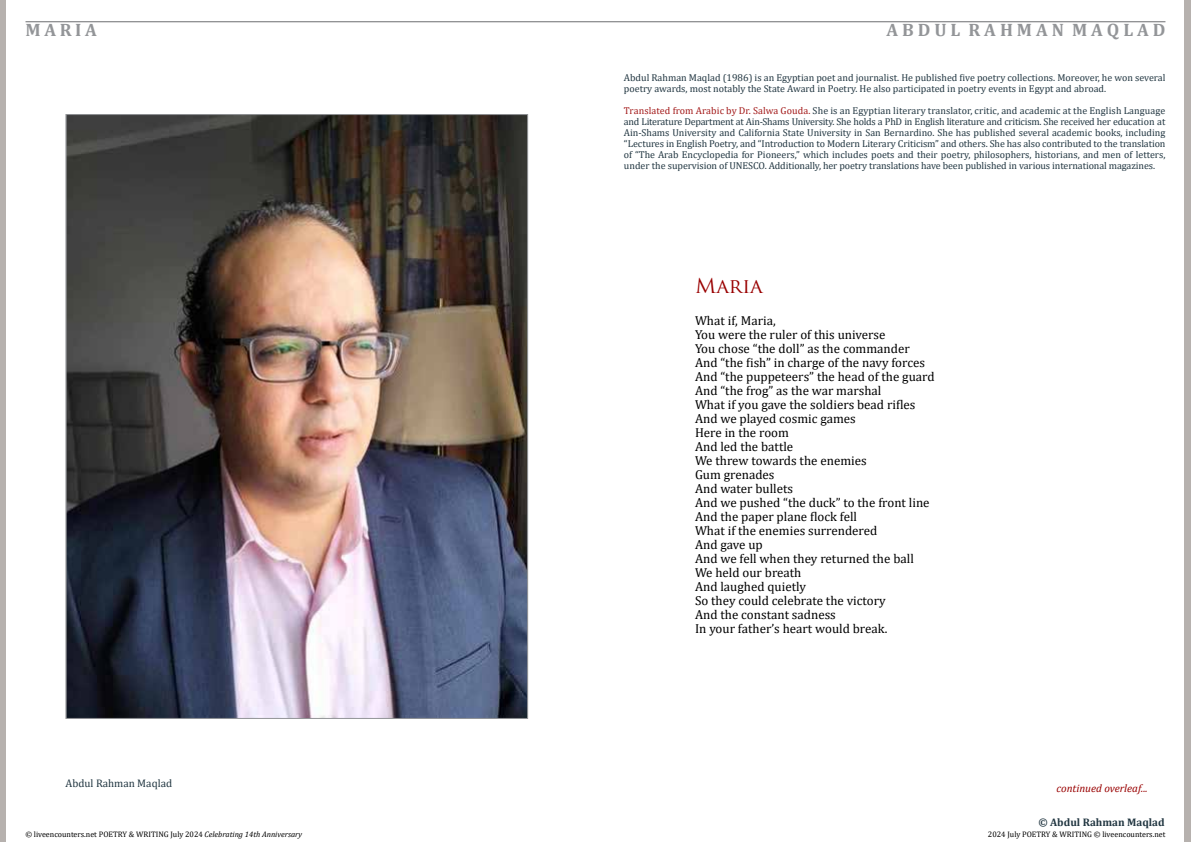
<style>
.page{position:relative;width:1191px;height:842px;background:#fff}
.page>*{position:absolute;margin:0;border:0;box-sizing:border-box;transform-origin:0 0}
.t1{font:20px "Trajan Pro";color:#900}
.t2{font:700 18px "Cambria";color:#939598}
.t3{font:13px/14px "Cambria";color:#000}
.t4{font:italic 11px "Cambria";color:#900}
.t5{font:700 11px "Cambria";color:#223742}
.t6{font:11px "Cambria";color:#223742}
.t7{font:10px/11px "Cambria";color:#223742}
.t8{font:8px "Cambria";color:#000}
.s1{color:#a31a1a}
.s2{font-style:italic}
</style>
<div class="page">
<hr style="left:26px;top:21px;width:1139px;height:1px;background:#6d6e71">
<img style="left:68px;top:116px;width:458px;height:601px">
<h2 class="t2" style="left:26px;top:17px;width:73px">M A R I A</h2>
<p class="t6" style="left:66px;top:776px;width:108px">Abdul Rahman Maqlad</p>
<h2 class="t2" style="left:886px;top:17px;width:281px">A B D U L R A H M A N M A Q L A D</h2>
<p class="t7" style="left:624px;top:72px;width:543px">Abdul Rahman Maqlad (1986) is an Egyptian poet and journalist. He published five poetry collections. Moreover, he won several poetry awards, most notably the State Award in Poetry. He also participated in poetry events in Egypt and abroad.</p>
<p class="t7" style="left:624px;top:105px;width:543px;text-align:justify"><span class="s1">Translated from Arabic by Dr. Salwa Gouda.</span> She is an Egyptian literary translator, critic, and academic at the English Language and Literature Department at Ain-Shams University. She holds a PhD in English literature and criticism. She received her education at Ain-Shams University and California State University in San Bernardino. She has published several academic books, including “Lectures in English Poetry, and “Introduction to Modern Literary Criticism” and others. She has also contributed to the translation of “The Arab Encyclopedia for Pioneers,” which includes poets and their poetry, philosophers, historians, and men of letters, under the supervision of UNESCO. Additionally, her poetry translations have been published in various international magazines.</p>
<h1 class="t1" style="left:695px;top:273px;width:69px">Maria</h1>
<p class="t3" style="left:695px;top:314px;width:241px">What if, Maria,<br>You were the ruler of this universe<br>You chose “the doll” as the commander<br>And “the fish” in charge of the navy forces<br>And “the puppeteers” the head of the guard<br>And “the frog” as the war marshal<br>What if you gave the soldiers bead rifles<br>And we played cosmic games<br>Here in the room<br>And led the battle<br>We threw towards the enemies<br>Gum grenades<br>And water bullets<br>And we pushed “the duck” to the front line<br>And the paper plane flock fell<br>What if the enemies surrendered<br>And gave up<br>And we fell when they returned the ball<br>We held our breath<br>And laughed quietly<br>So they could celebrate the victory<br>And the constant sadness<br>In your father’s heart would break.</p>
<p class="t4" style="left:1056px;top:780px;width:93px">continued overleaf...</p>
<p class="t5" style="left:1038px;top:814px;width:128px">© Abdul Rahman Maqlad</p>
<p class="t8" style="left:25px;top:829px;width:278px">© liveencounters.net POETRY &amp; WRITING July 2024 <span class="s2">Celebrating 14th Anniversary</span></p>
<p class="t8" style="left:988px;top:830px;width:179px">2024 July POETRY &amp; WRITING © liveencounters.net</p>
</div>
